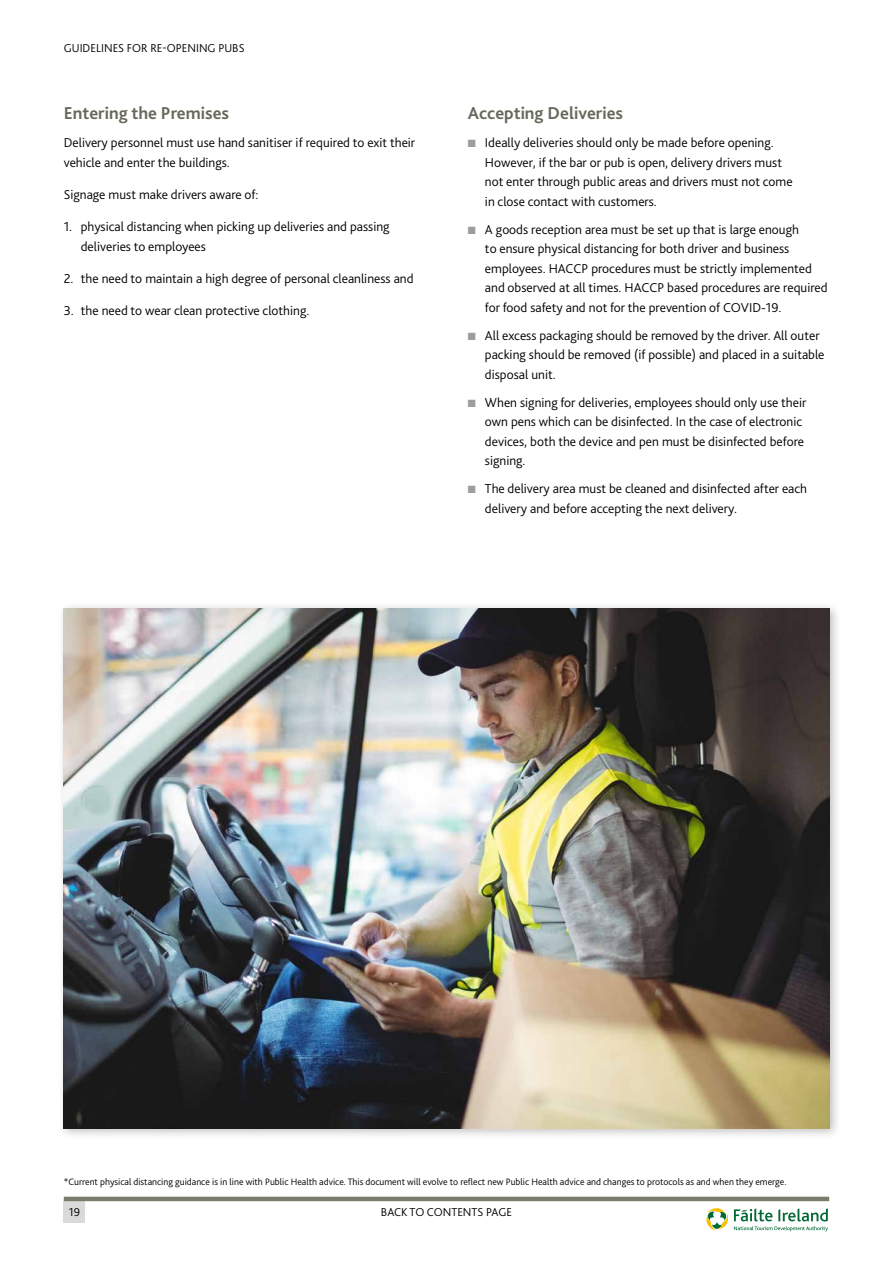
<style>
.page{position:relative;width:893px;height:1263px;background:#fff}
.page>*{position:absolute;margin:0;border:0;box-sizing:border-box;transform-origin:0 0}
.t1{font:700 18px "Bliss Pro";color:#656a5b}
.t2{font:300 13.5px/19.5px "Bliss Pro";color:#000}
.t3{font:300 12px "Bliss Pro";color:#000}
.t4{font:300 9.75px "Bliss Pro";color:#000}
.s1{color:#9d9d9c}
</style>
<div class="page">
<div style="left:64px;top:1201px;width:21px;height:21px;background:#dadada"></div>
<svg style="left:706px;top:1208px;width:122px;height:23px"></svg>
<hr style="left:64px;top:1197px;width:765px;height:4px;background:#787d6c">
<div style="left:58px;top:602px;width:783px;height:538px;background:#000;opacity:.25"></div>
<img style="left:64px;top:608px;width:765px;height:520px">
<p class="t3" style="left:64px;top:40px;width:182px">GUIDELINES FOR RE-OPENING PUBS</p>
<h1 class="t1" style="left:64px;top:102px;width:167px">Entering the Premises</h1>
<p class="t2" style="left:64px;top:132px;width:353px">Delivery personnel must use hand sanitiser if required to exit their vehicle and enter the buildings.</p>
<p class="t2" style="left:64px;top:184px;width:196px">Signage must make drivers aware of:</p>
<p class="t2" style="left:81px;top:216px;width:310px;text-indent:-17px">1. physical distancing when picking up deliveries and passing deliveries to employees</p>
<p class="t2" style="left:64px;top:268px;width:351px">2. the need to maintain a high degree of personal cleanliness and</p>
<p class="t2" style="left:64px;top:300px;width:247px">3. the need to wear clean protective clothing.</p>
<h1 class="t1" style="left:468px;top:102px;width:157px">Accepting Deliveries</h1>
<p class="t2" style="left:485px;top:132px;width:309px;text-indent:-17px"><span class="s1">■</span> Ideally deliveries should only be made before opening.<br>However, if the bar or pub is open, delivery drivers must not enter through public areas and drivers must not come in close contact with customers.</p>
<p class="t2" style="left:485px;top:219px;width:344px;text-indent:-17px"><span class="s1">■</span> A goods reception area must be set up that is large enough<br>to ensure physical distancing for both driver and business employees. HACCP procedures must be strictly implemented and observed at all times. HACCP based procedures are required for food safety and not for the prevention of COVID-19.</p>
<p class="t2" style="left:485px;top:325px;width:341px;text-indent:-17px"><span class="s1">■</span> All excess packaging should be removed by the driver. All outer packing should be removed (if possible) and placed in a suitable disposal unit.</p>
<p class="t2" style="left:485px;top:392px;width:323px;text-indent:-17px"><span class="s1">■</span> When signing for deliveries, employees should only use their own pens which can be disinfected. In the case of electronic devices, both the device and pen must be disinfected before signing.</p>
<p class="t2" style="left:485px;top:479px;width:324px;text-indent:-17px"><span class="s1">■</span> The delivery area must be cleaned and disinfected after each delivery and before accepting the next delivery.</p>
<p class="t4" style="left:64px;top:1176px;width:724px">*Current physical distancing guidance is in line with Public Health advice. This document will evolve to reflect new Public Health advice and changes to protocols as and when they emerge.</p>
<p class="t3" style="left:69px;top:1205px;width:13px">19</p>
<p class="t3" style="left:381px;top:1204px;width:133px">BACK TO CONTENTS PAGE</p>
</div>
